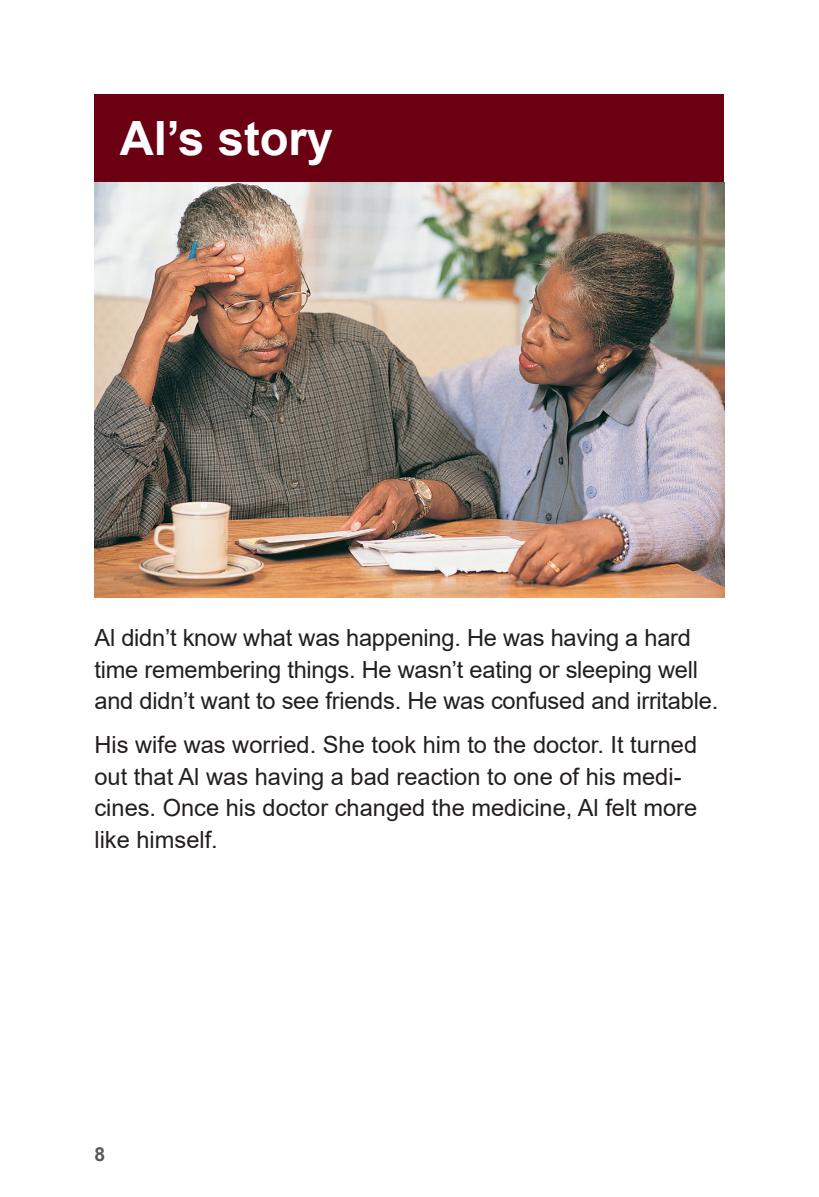
<style>
.page{position:relative;width:819px;height:1197px;background:#fff}
.page>*{position:absolute;margin:0;border:0;box-sizing:border-box;transform-origin:0 0}
.t1{font:700 47.25px "Arial";color:#fff}
.t2{font:23.62px/31.5px "Arial";color:#231f20}
.t3{font:700 19.25px "Arial";color:#57585a}
</style>
<div class="page">
<img style="left:94px;top:182px;width:630px;height:415px">
<div style="left:94px;top:94px;width:630px;height:88px;background:#6b0013"></div>
<h1 class="t1" style="left:120px;top:106px;width:215px">Al’s story</h1>
<p class="t2" style="left:94px;top:622px;width:625px">Al didn’t know what was happening. He was having a hard time remembering things. He wasn’t eating or sleeping well and didn’t want to see friends. He was confused and irritable.</p>
<p class="t2" style="left:94px;top:729px;width:604px">His wife was worried. She took him to the doctor. It turned out that Al was having a bad reaction to one of his medi&shy;cines. Once his doctor changed the medicine, Al felt more like himself.</p>
<p class="t3" style="left:94px;top:1140px;width:12px">8</p>
</div>
